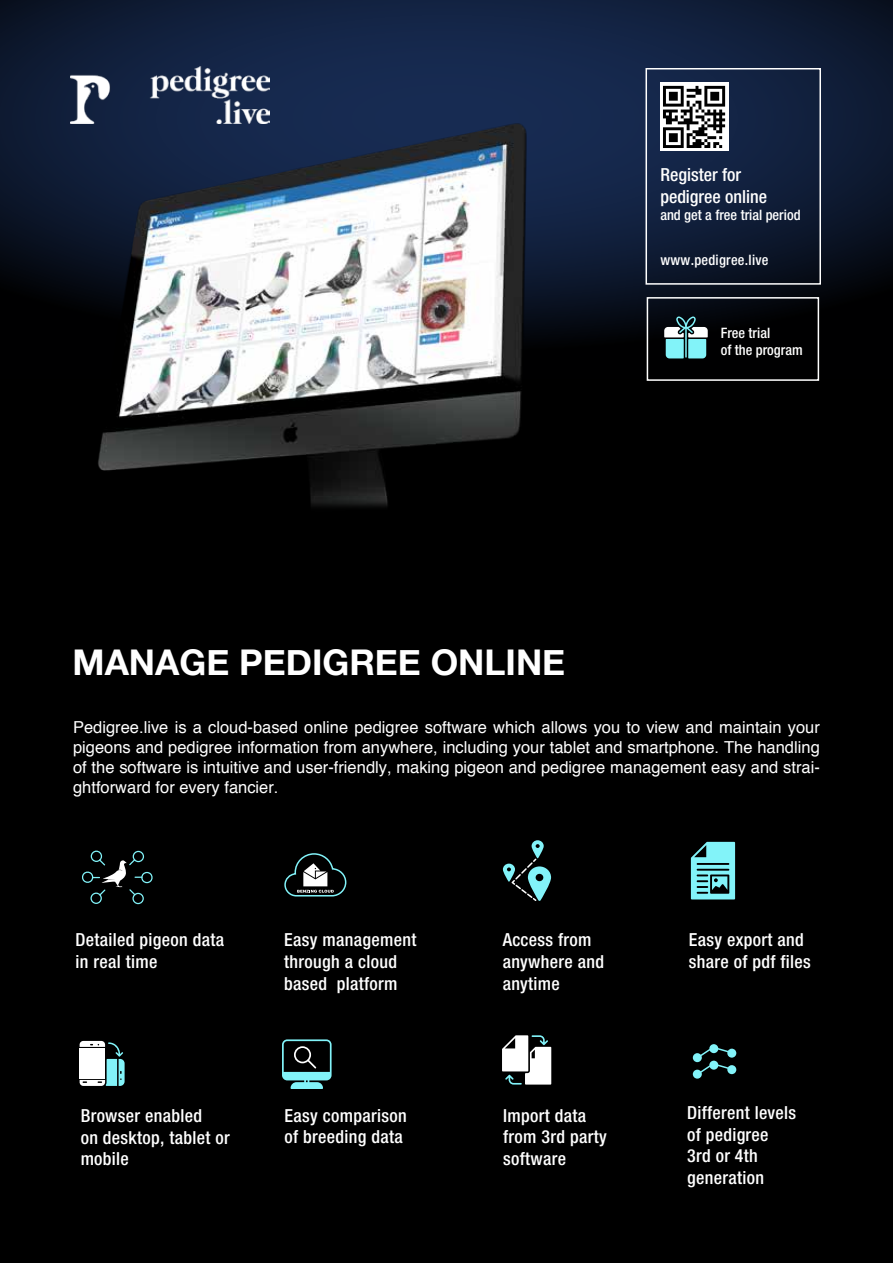
<style>
.page{position:relative;width:893px;height:1263px;background:#fff}
.page>*{position:absolute;margin:0;border:0;box-sizing:border-box;transform-origin:0 0}
.t1{font:700 35.4px "Helvetica Neue";color:#fff}
.t2{font:500 condensed 18px/21.6px "Helvetica Neue";letter-spacing:.02em;color:#fff}
.t3{font:500 condensed 18px/21.6px "Helvetica Neue";color:#fff}
.t4{font:16.5px/19.8px "Helvetica";color:#fff;text-align:justify}
.t5{font:500 condensed 14.4px/17.2px "Helvetica Neue";color:#fff}
.t6{font:500 condensed 14.4px "Helvetica Neue";letter-spacing:.02em;color:#fff}
</style>
<div class="page">
<div style="left:0;top:372px;width:893px;height:891px;background:#000"></div>
<svg style="left:0;top:0;width:893px;height:321px;background:#0f1c36"></svg>
<div style="left:663px;top:321px;width:230px;height:60px;background:#000001"></div>
<img style="left:0;top:64px;width:663px;height:443px">
<svg style="left:664px;top:316px;width:44px;height:42px"></svg>
<svg style="left:691px;top:842px;width:44px;height:57px"></svg>
<svg style="left:82px;top:850px;width:71px;height:54px"></svg>
<svg style="left:284px;top:853px;width:63px;height:44px"></svg>
<svg style="left:503px;top:840px;width:48px;height:61px"></svg>
<svg style="left:80px;top:1041px;width:45px;height:45px"></svg>
<svg style="left:282px;top:1039px;width:50px;height:50px"></svg>
<svg style="left:502px;top:1035px;width:49px;height:49px"></svg>
<svg style="left:693px;top:1044px;width:43px;height:35px"></svg>
<div style="left:647px;top:297px;width:172px;height:84px;border:2px solid #fff"></div>
<div style="left:645px;top:68px;width:176px;height:217px;border:2px solid #fff"></div>
<img style="left:71px;top:66px;width:198px;height:58px">
<svg style="left:660px;top:83px;width:68px;height:68px"></svg>
<svg style="left:663px;top:86px;width:62px;height:62px"></svg>
<p class="t3" style="left:660px;top:164px;width:108px">Register for pedigree online</p>
<p class="t5" style="left:660px;top:206px;width:142px">and get a free trial period</p>
<p class="t6" style="left:660px;top:251px;width:110px">www.pedigree.live</p>
<h1 class="t1" style="left:73px;top:641px;width:494px">MANAGE PEDIGREE ONLINE</h1>
<p class="t5" style="left:721px;top:324px;width:83px">Free trial<br>of the program</p>
<p class="t4" style="left:73px;top:718px;width:748px">Pedigree.live is a cloud-based online pedigree software which allows you to view and maintain your pigeons and pedigree information from anywhere, including your tablet and smartphone. The handling of the software is intuitive and user-friendly, making pigeon and pedigree management easy and strai&shy;ghtforward for every fancier.</p>
<p class="t2" style="left:76px;top:929px;width:150px">Detailed pigeon data in real time</p>
<p class="t2" style="left:284px;top:929px;width:134px">Easy management through a cloud based platform</p>
<p class="t2" style="left:503px;top:929px;width:103px">Access from anywhere and anytime</p>
<p class="t2" style="left:81px;top:1104px;width:151px">Browser enabled<br>on desktop, tablet or mobile</p>
<p class="t2" style="left:285px;top:1104px;width:124px">Easy comparison of breeding data</p>
<p class="t2" style="left:503px;top:1104px;width:105px">Import data from 3rd party software</p>
<p class="t2" style="left:689px;top:929px;width:123px">Easy export and share of pdf files</p>
<p class="t2" style="left:687px;top:1102px;width:111px">Different levels of pedigree<br>3rd or 4th generation</p>
</div>
